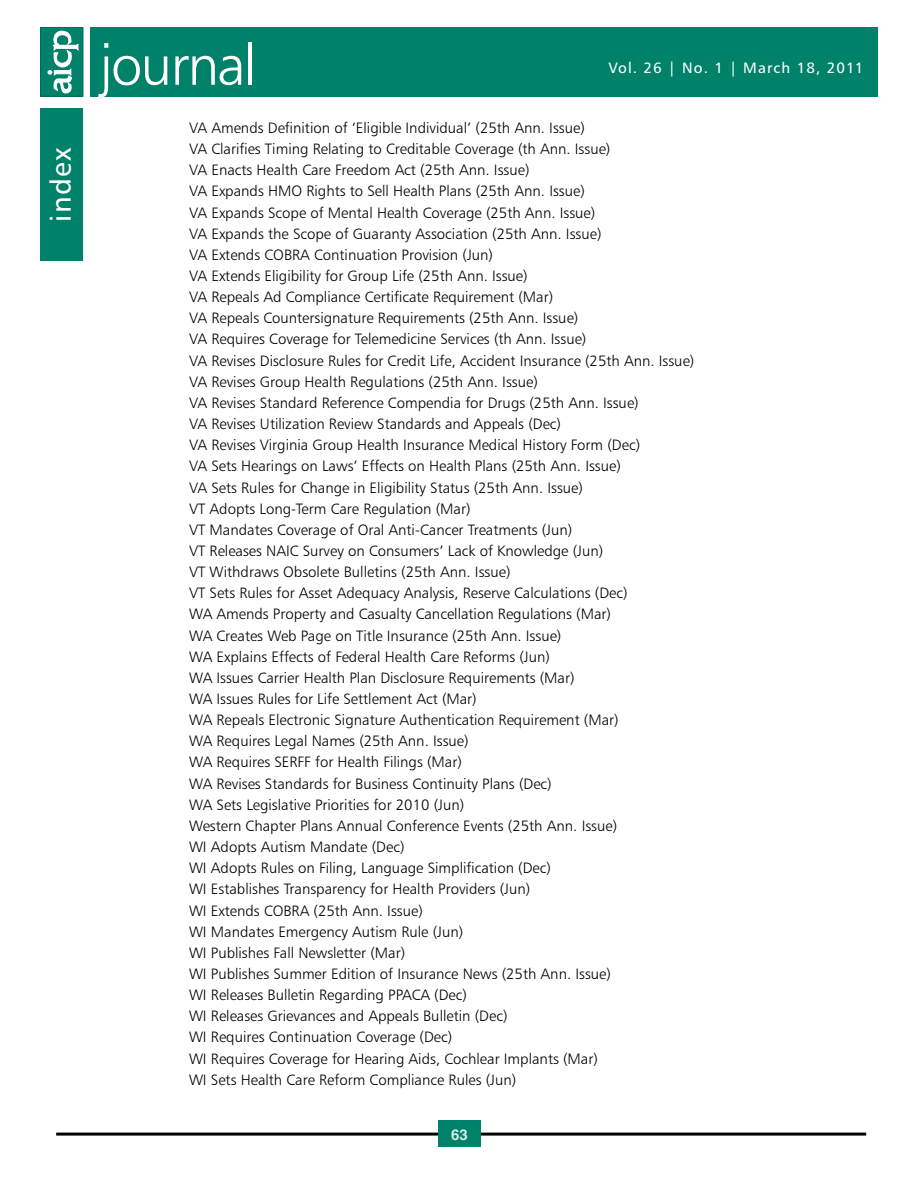
<style>
.page{position:relative;width:918px;height:1188px;background:#fff}
.page>*{position:absolute;margin:0;border:0;box-sizing:border-box;transform-origin:0 0}
.t1{font:57px "Humanist 777 BT Light B";letter-spacing:-.035em;color:#fff}
.t2{font:28.5px "Humanist 777 BT Roman B";letter-spacing:.05em;color:#fff}
.t3{font:15px/21.1px "Humanist 777 BT Light B";color:#000}
.t4{font:15px "Humanist 777 BT Roman B";letter-spacing:.07em;color:#fff}
.t5{font:700 15px "Helvetica";color:#d6e8e3}
</style>
<div class="page">
<hr style="left:56px;top:1133px;width:810px;height:3px;background:#000">
<div style="left:438px;top:1120px;width:43px;height:27px;background:#008169"></div>
<div style="left:90px;top:27px;width:787px;height:69px;background:#008169"></div>
<div style="left:41px;top:27px;width:42px;height:69px;background:#008169"></div>
<div style="left:40px;top:27px;width:43px;height:69px;border:1px solid #006a4f"></div>
<svg style="left:48px;top:30px;width:30px;height:65px"></svg>
<div style="left:40px;top:108px;width:43px;height:152px;background:#008169"></div>
<h2 class="t2" style="left:43px;top:222px;width:76px;rotate:-90deg">index</h2>
<h1 class="t1" style="left:100px;top:30px;width:158px">journal</h1>
<p class="t4" style="left:608px;top:59px;width:256px">Vol. 26 | No. 1 | March 18, 2011</p>
<p class="t3" style="left:189px;top:117px;width:507px">VA Amends Definition of ‘Eligible Individual’ (25th Ann. Issue)<br>VA Clarifies Timing Relating to Creditable Coverage (th Ann. Issue)<br>VA Enacts Health Care Freedom Act (25th Ann. Issue)<br>VA Expands HMO Rights to Sell Health Plans (25th Ann. Issue)<br>VA Expands Scope of Mental Health Coverage (25th Ann. Issue)<br>VA Expands the Scope of Guaranty Association (25th Ann. Issue)<br>VA Extends COBRA Continuation Provision (Jun)<br>VA Extends Eligibility for Group Life (25th Ann. Issue)<br>VA Repeals Ad Compliance Certificate Requirement (Mar)<br>VA Repeals Countersignature Requirements (25th Ann. Issue)<br>VA Requires Coverage for Telemedicine Services (th Ann. Issue)<br>VA Revises Disclosure Rules for Credit Life, Accident Insurance (25th Ann. Issue)<br>VA Revises Group Health Regulations (25th Ann. Issue)<br>VA Revises Standard Reference Compendia for Drugs (25th Ann. Issue)<br>VA Revises Utilization Review Standards and Appeals (Dec)<br>VA Revises Virginia Group Health Insurance Medical History Form (Dec)<br>VA Sets Hearings on Laws’ Effects on Health Plans (25th Ann. Issue)<br>VA Sets Rules for Change in Eligibility Status (25th Ann. Issue)<br>VT Adopts Long-Term Care Regulation (Mar)<br>VT Mandates Coverage of Oral Anti-Cancer Treatments (Jun)<br>VT Releases NAIC Survey on Consumers’ Lack of Knowledge (Jun)<br>VT Withdraws Obsolete Bulletins (25th Ann. Issue)<br>VT Sets Rules for Asset Adequacy Analysis, Reserve Calculations (Dec)<br>WA Amends Property and Casualty Cancellation Regulations (Mar)<br>WA Creates Web Page on Title Insurance (25th Ann. Issue)<br>WA Explains Effects of Federal Health Care Reforms (Jun)<br>WA Issues Carrier Health Plan Disclosure Requirements (Mar)<br>WA Issues Rules for Life Settlement Act (Mar)<br>WA Repeals Electronic Signature Authentication Requirement (Mar)<br>WA Requires Legal Names (25th Ann. Issue)<br>WA Requires SERFF for Health Filings (Mar)<br>WA Revises Standards for Business Continuity Plans (Dec)<br>WA Sets Legislative Priorities for 2010 (Jun)<br>Western Chapter Plans Annual Conference Events (25th Ann. Issue)<br>WI Adopts Autism Mandate (Dec)<br>WI Adopts Rules on Filing, Language Simplification (Dec)<br>WI Establishes Transparency for Health Providers (Jun)<br>WI Extends COBRA (25th Ann. Issue)<br>WI Mandates Emergency Autism Rule (Jun)<br>WI Publishes Fall Newsletter (Mar)<br>WI Publishes Summer Edition of Insurance News (25th Ann. Issue)<br>WI Releases Bulletin Regarding PPACA (Dec)<br>WI Releases Grievances and Appeals Bulletin (Dec)<br>WI Requires Continuation Coverage (Dec)<br>WI Requires Coverage for Hearing Aids, Cochlear Implants (Mar)<br>WI Sets Health Care Reform Compliance Rules (Jun)</p>
<p class="t5" style="left:451px;top:1125px;width:18px">63</p>
</div>
